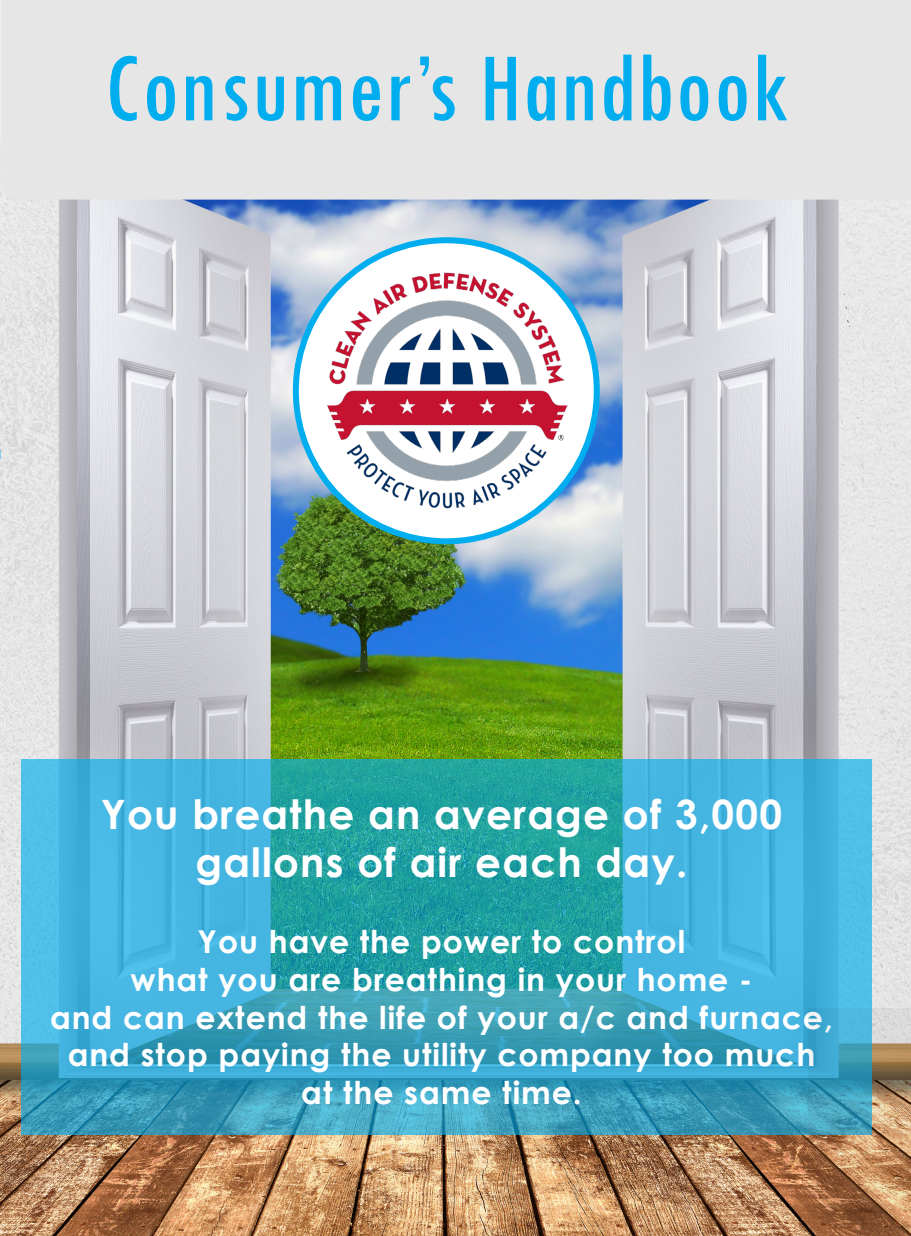
<style>
.page{position:relative;width:911px;height:1236px;background:#fff}
.page>*{position:absolute;margin:0;border:0;box-sizing:border-box;transform-origin:0 0}
.t1{font:condensed 102px "Tw Cen";letter-spacing:.01em;color:#00aeef}
.t2{font:700 40.5px/48.6px "Century Gothic";letter-spacing:.03em;color:#fff;text-align:center}
.t3{font:700 31.5px/37.8px "Century Gothic";letter-spacing:.03em;color:#fff;text-align:center}
</style>
<div class="page">
<hr style="left:0;top:0;width:1px;height:1235px;background:#231f20">
<hr style="left:0;top:666px;width:1px;height:147px;background:#65c1ab">
<img style="left:1px;top:200px;width:910px;height:1035px">
<svg style="left:296px;top:240px;width:301px;height:301px"></svg>
<img style="left:325px;top:269px;width:242px;height:243px">
<svg style="left:21px;top:759px;width:851px;height:375px;background:#38a8c4"></svg>
<img style="left:809px;top:1008px;width:102px;height:227px">
<div style="left:1px;top:0;width:910px;height:200px;background:#e6e6e6"></div>
<p class="t1" style="left:103px;top:27px;width:687px">Consumer’s Handbook</p>
<p class="t2" style="left:101px;top:788px;width:683px">You breathe an average of 3,000 gallons of air each day.</p>
<p class="t3" style="left:198px;top:921px;width:489px">You have the power to control</p>
<p class="t3" style="left:131px;top:959px;width:623px">what you are breathing in your home -</p>
<p class="t3" style="left:50px;top:996px;width:784px">and can extend the life of your a/c and furnace, and stop paying the utility company too much</p>
<p class="t3" style="left:301px;top:1072px;width:282px">at the same time.</p>
</div>
